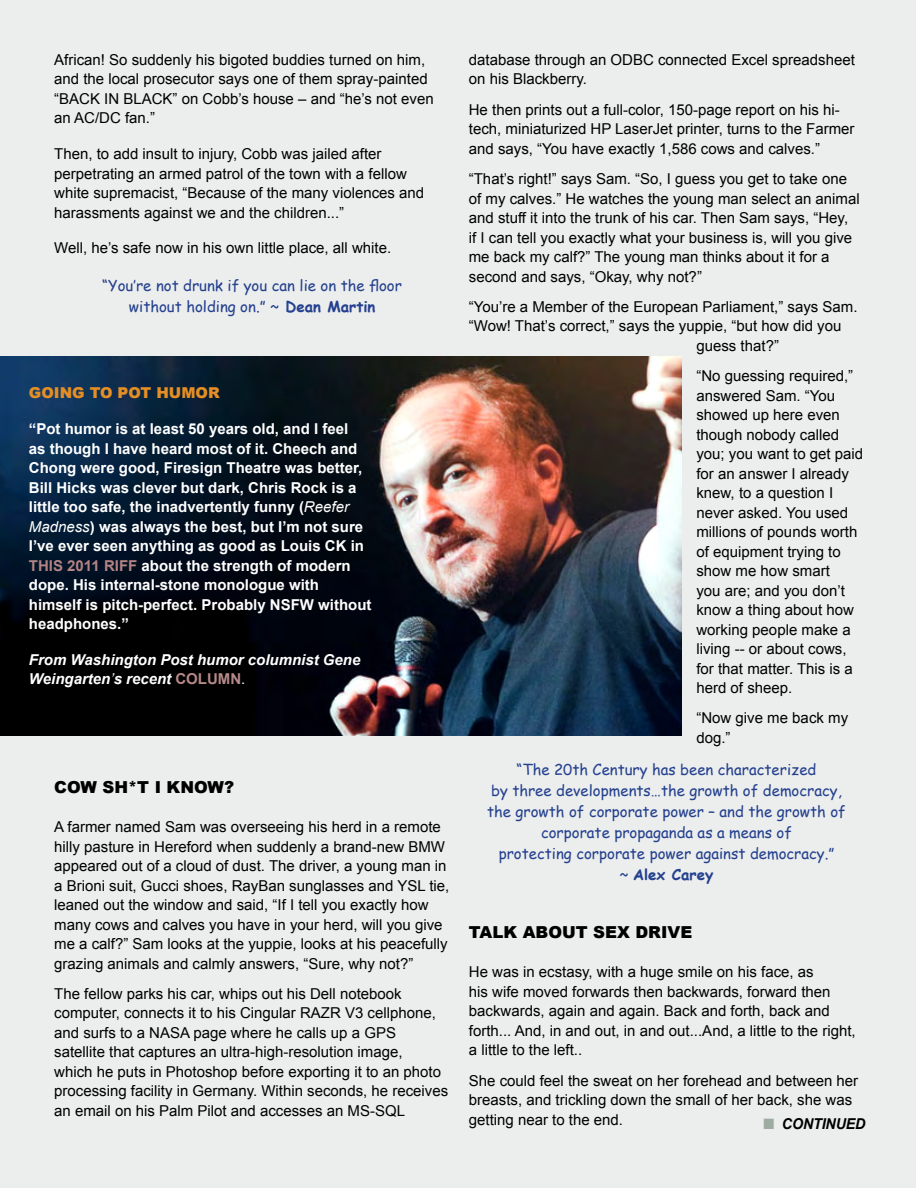
<style>
.page{position:relative;width:918px;height:1188px;background:#fff}
.page>*{position:absolute;margin:0;border:0;box-sizing:border-box;transform-origin:0 0}
.t1{font:900 16.5px "Arial";color:#000}
.t2{font:15px/19.5px "Arial";color:#000}
.t3{font:700 15px/19.5px "Arial";color:#fff}
.t4{font:15px/21px "Comic Sans MS";color:#25408f;text-align:center}
.t5{font:italic 700 15px/19.5px "Arial";color:#fff}
.t6{font:900 15px "Arial";color:#e48e25}
.t7{font:italic 700 15px "Arial";letter-spacing:-.01em;color:#000;scale:.95 1}
.s1{font-weight:700}
.s2{font-weight:400;font-style:italic}
.s3{color:#b48383}
.s4{font-weight:400}
.s5{font-style:normal;color:#b78989}
.s6{font-weight:400;font-style:normal}
.s7{color:#9daca1}
</style>
<div class="page">
<div style="left:0;top:0;width:916px;height:1188px;background:#ebeeec"></div>
<img style="left:0;top:356px;width:681px;height:380px">
<p class="t2" style="left:54px;top:50px;width:381px">African! So suddenly his bigoted buddies turned on him, and the local prosecutor says one of them spray-painted “BACK IN BLACK” on Cobb’s house – and “he’s not even an AC/DC fan.”</p>
<p class="t2" style="left:54px;top:144px;width:372px">Then, to add insult to injury, Cobb was jailed after perpetrating an armed patrol of the town with a fellow white supremacist, “Because of the many violences and harassments against we and the children...”</p>
<p class="t2" style="left:54px;top:238px;width:339px">Well, he’s safe now in his own little place, all white.</p>
<p class="t4" style="left:102px;top:274px;width:301px">“You’re not drunk if you can lie on the floor without holding on.” ~ <span class="s1">Dean Martin</span></p>
<p class="t6" style="left:29px;top:385px;width:192px">GOING TO POT HUMOR</p>
<p class="t3" style="left:29px;top:420px;width:344px">“Pot humor is at least 50 years old, and I feel<br>as though I have heard most of it. Cheech and Chong were good, Firesign Theatre was better, Bill Hicks was clever but dark, Chris Rock is a little too safe, the inadvertently funny (<span class="s2">Reefer Madness</span>) was always the best, but I’m not sure I’ve ever seen anything as good as Louis CK in <span class="s3">THIS 2011 RIFF</span> about the strength of modern dope. His internal-stone monologue with himself is pitch-perfect. Probably NSFW without headphones.”</p>
<p class="t5" style="left:29px;top:650px;width:333px">From Washington Post humor columnist Gene<br>Weingarten<span class="s4">’</span>s recent <span class="s5">COLUMN</span><span class="s6">.</span></p>
<p class="t1" style="left:54px;top:778px;width:182px">COW SH*T I KNOW?</p>
<p class="t2" style="left:54px;top:817px;width:397px">A farmer named Sam was overseeing his herd in a remote hilly pasture in Hereford when suddenly a brand-new BMW appeared out of a cloud of dust. The driver, a young man in a Brioni suit, Gucci shoes, RayBan sunglasses and YSL tie, leaned out the window and said, “If I tell you exactly how many cows and calves you have in your herd, will you give me a calf?” Sam looks at the yuppie, looks at his peacefully grazing animals and calmly answers, “Sure, why not?”</p>
<p class="t2" style="left:54px;top:984px;width:396px">The fellow parks his car, whips out his Dell notebook computer, connects it to his Cingular RAZR V3 cellphone, and surfs to a NASA page where he calls up a GPS satellite that captures an ultra-high-resolution image,<br>which he puts in Photoshop before exporting it to an photo processing facility in Germany. Within seconds, he receives an email on his Palm Pilot and accesses an MS-SQL</p>
<p class="t2" style="left:469px;top:50px;width:388px">database through an ODBC connected Excel spreadsheet on his Blackberry.</p>
<p class="t2" style="left:469px;top:100px;width:387px">He then prints out a full-color, 150-page report on his hi&shy;tech, miniaturized HP LaserJet printer, turns to the Farmer and says, “You have exactly 1,586 cows and calves.”</p>
<p class="t2" style="left:469px;top:169px;width:392px">“That’s right!” says Sam. “So, I guess you get to take one of my calves.” He watches the young man select an animal and stuff it into the trunk of his car. Then Sam says, “Hey,<br>if I can tell you exactly what your business is, will you give me back my calf?” The young man thinks about it for a second and says, “Okay, why not?”</p>
<p class="t2" style="left:469px;top:297px;width:390px">“You’re a Member of the European Parliament,” says Sam.</p>
<p class="t2" style="left:469px;top:316px;width:374px">“Wow! That’s correct,” says the yuppie, “but how did you</p>
<p class="t2" style="left:696px;top:336px;width:84px">guess that?”</p>
<p class="t2" style="left:696px;top:366px;width:168px">“No guessing required,” answered Sam. “You showed up here even though nobody called you; you want to get paid for an answer I already knew, to a question I never asked. You used millions of pounds worth of equipment trying to show me how smart<br>you are; and you don’t know a thing about how working people make a living -- or about cows, for that matter. This is a herd of sheep.</p>
<p class="t2" style="left:696px;top:709px;width:153px">“Now give me back my dog.”</p>
<p class="t4" style="left:487px;top:758px;width:360px">“The 20th Century has been characterized<br>by three developments…the growth of democracy, the growth of corporate power – and the growth of corporate propaganda as a means of<br>protecting corporate power against democracy.”<br>~ <span class="s1">Alex Carey</span></p>
<p class="t1" style="left:469px;top:923px;width:225px">TALK ABOUT SEX DRIVE</p>
<p class="t2" style="left:469px;top:962px;width:388px">He was in ecstasy, with a huge smile on his face, as<br>his wife moved forwards then backwards, forward then backwards, again and again. Back and forth, back and forth... And, in and out, in and out...And, a little to the right, a little to the left..</p>
<p class="t2" style="left:469px;top:1071px;width:391px">She could feel the sweat on her forehead and between her breasts, and trickling down the small of her back, she was getting near to the end.</p>
<p class="t7" style="left:764px;top:1114px;width:109px"><span class="s7">■</span> CONTINUED</p>
</div>
